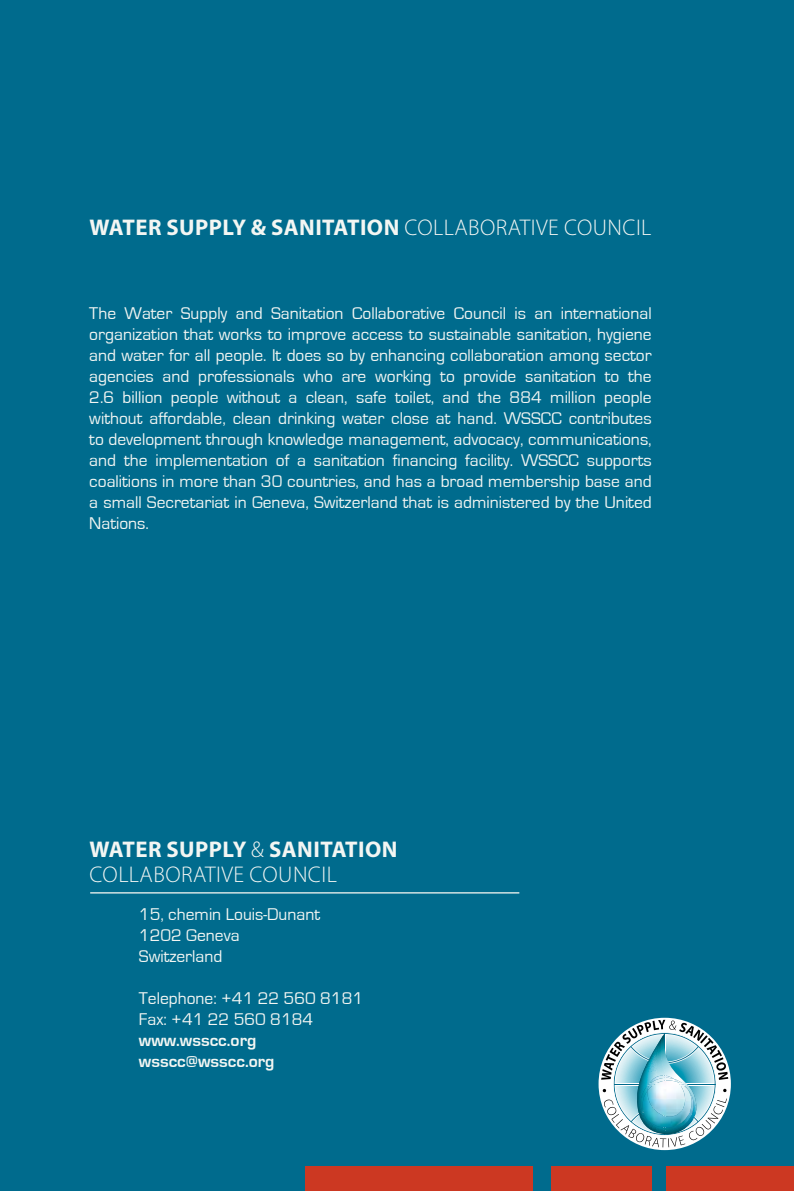
<style>
.page{position:relative;width:794px;height:1191px;background:#006b8d}
.page>*{position:absolute;margin:0;border:0;box-sizing:border-box;transform-origin:0 0}
.t1{font:700 22.75px/24.5px "Myriad Pro";letter-spacing:.02em;color:#f3f6f3}
.t2{font:17.5px/21px "Eurostile";color:#f3f6f3}
.t3{font:700 17.5px/21px "Eurostile";color:#f3f6f3}
.s1{font-weight:300}
</style>
<div class="page">
<hr style="left:90px;top:892px;width:429px;height:1px;background:#f0f4f0">
<div style="left:666px;top:1166px;width:128px;height:25px;background:#cc3822"></div>
<div style="left:305px;top:1166px;width:227px;height:25px;background:#cc3822"></div>
<div style="left:551px;top:1166px;width:100px;height:25px;background:#cc3822"></div>
<svg style="left:598px;top:1017px;width:133px;height:133px"></svg>
<img style="left:646px;top:1089px;width:50px;height:41px">
<img style="left:649px;top:1075px;width:25px;height:2px">
<img style="left:639px;top:1079px;width:49px;height:39px">
<img style="left:641px;top:1082px;width:52px;height:45px">
<img style="left:647px;top:1077px;width:31px;height:3px">
<img style="left:647px;top:1080px;width:40px;height:36px">
<h1 class="t1" style="left:90px;top:215px;width:563px">WATER SUPPLY &amp; SANITATION <span class="s1">COLLABORATIVE COUNCIL</span></h1>
<p class="t2" style="left:89px;top:303px;width:564px;text-align:justify">The Water Supply and Sanitation Collaborative Council is an international organization that works to improve access to sustainable sanitation, hygiene and water for all people. It does so by enhancing collaboration among sector agencies and professionals who are working to provide sanitation to the 2.6 billion people without a clean, safe toilet, and the 884 million people without affordable, clean drinking water close at hand. WSSCC contributes to development through knowledge management, advocacy, communications, and the implementation of a sanitation financing facility. WSSCC supports coalitions in more than 30 countries, and has a broad membership base and a small Secretariat in Geneva, Switzerland that is administered by the United Nations.</p>
<h1 class="t1" style="left:90px;top:836px;width:309px">WATER SUPPLY <span class="s1">&amp;</span> SANITATION<br><span class="s1">COLLABORATIVE COUNCIL</span></h1>
<p class="t2" style="left:139px;top:904px;width:183px">15, chemin Louis-Dunant<br>1202 Geneva<br>Switzerland</p>
<p class="t2" style="left:139px;top:988px;width:226px">Telephone: +41 22 560 8181<br>Fax: +41 22 560 8184</p>
<p class="t3" style="left:139px;top:1029px;width:137px">www.wsscc.org wsscc@wsscc.org</p>
</div>
